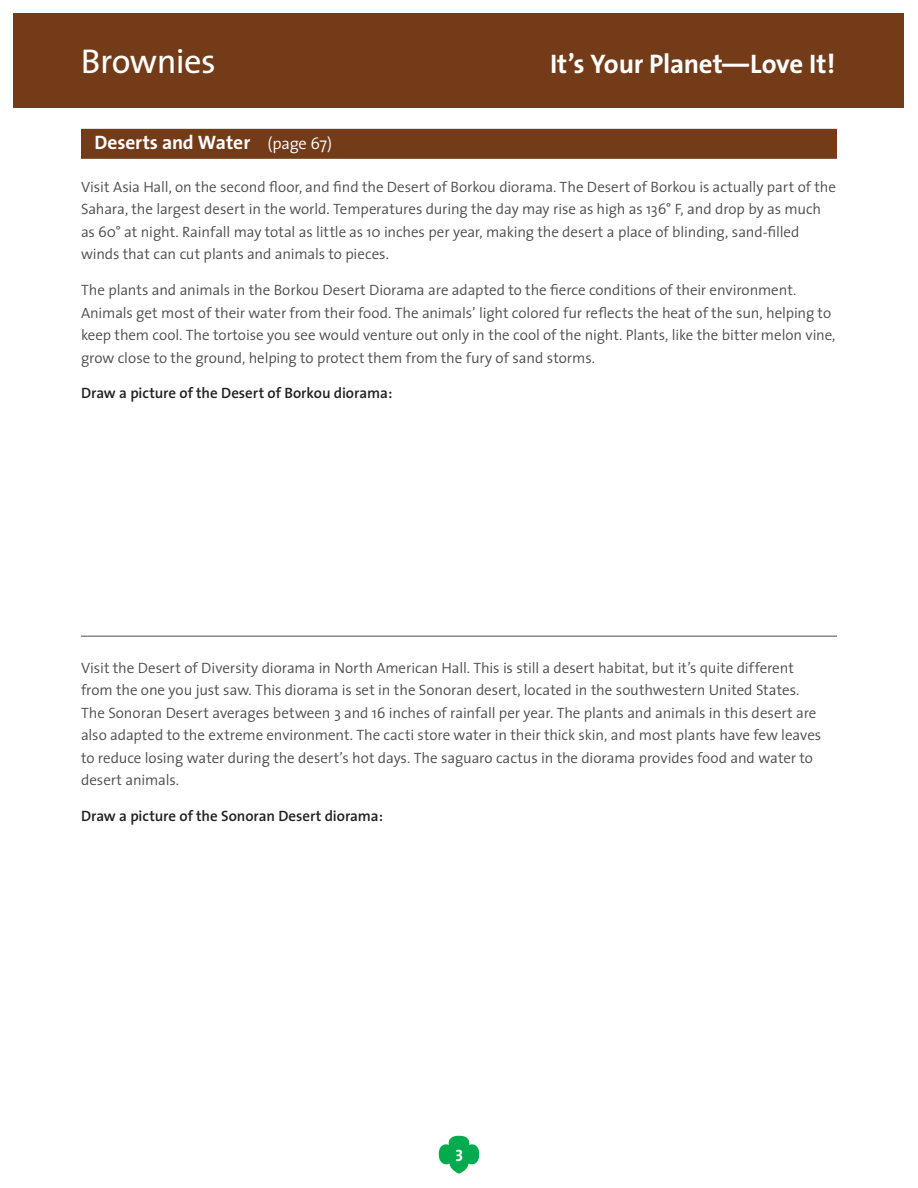
<style>
.page{position:relative;width:918px;height:1188px;background:#fff}
.page>*{position:absolute;margin:0;border:0;box-sizing:border-box;transform-origin:0 0}
.t1{font:34.5px "The Sans";letter-spacing:-.015em;color:#fff}
.t2{font:700 27px "The Sans";letter-spacing:-.01em;color:#fff}
.t3{font:700 19.5px "The Sans";letter-spacing:-.005em;color:#fff}
.t4{font:16.5px "The Sans Bold Caps";color:#fff}
.t5{font:300 15px/22.5px "The Sans";letter-spacing:-.005em;color:#4d4d4f}
.t6{font:600 15px "The Sans";color:#231f20}
.s1{font-weight:300;font-size:16.5px}
</style>
<div class="page">
<div style="left:14px;top:14px;width:890px;height:94px;background:#733b18"></div>
<svg style="left:439px;top:1136px;width:40px;height:38px"></svg>
<div style="left:81px;top:129px;width:756px;height:30px;background:#733b18"></div>
<hr style="left:81px;top:636px;width:756px;height:1px;background:#4d4d4f">
<h1 class="t1" style="left:81px;top:33px;width:136px">Brownies</h1>
<h2 class="t2" style="left:550px;top:42px;width:287px">It’s Your Planet—Love It!</h2>
<h3 class="t3" style="left:94px;top:126px;width:239px">Deserts and Water <span class="s1">(page 67)</span></h3>
<p class="t5" style="left:81px;top:175px;width:757px">Visit Asia Hall, on the second floor, and find the Desert of Borkou diorama. The Desert of Borkou is actually part of the Sahara, the largest desert in the world. Temperatures during the day may rise as high as 136° F, and drop by as much as 60° at night. Rainfall may total as little as 10 inches per year, making the desert a place of blinding, sand-filled winds that can cut plants and animals to pieces.</p>
<p class="t5" style="left:81px;top:279px;width:756px">The plants and animals in the Borkou Desert Diorama are adapted to the fierce conditions of their environment.<br>Animals get most of their water from their food. The animals’ light colored fur reflects the heat of the sun, helping to keep them cool. The tortoise you see would venture out only in the cool of the night. Plants, like the bitter melon vine, grow close to the ground, helping to protect them from the fury of sand storms.</p>
<p class="t6" style="left:81px;top:380px;width:313px">Draw a picture of the Desert of Borkou diorama:</p>
<p class="t5" style="left:81px;top:656px;width:742px">Visit the Desert of Diversity diorama in North American Hall. This is still a desert habitat, but it’s quite different from the one you just saw. This diorama is set in the Sonoran desert, located in the southwestern United States.<br>The Sonoran Desert averages between 3 and 16 inches of rainfall per year. The plants and animals in this desert are also adapted to the extreme environment. The cacti store water in their thick skin, and most plants have few leaves to reduce losing water during the desert’s hot days. The saguaro cactus in the diorama provides food and water to desert animals.</p>
<p class="t6" style="left:81px;top:803px;width:304px">Draw a picture of the Sonoran Desert diorama:</p>
<p class="t4" style="left:455px;top:1141px;width:9px">3</p>
</div>
